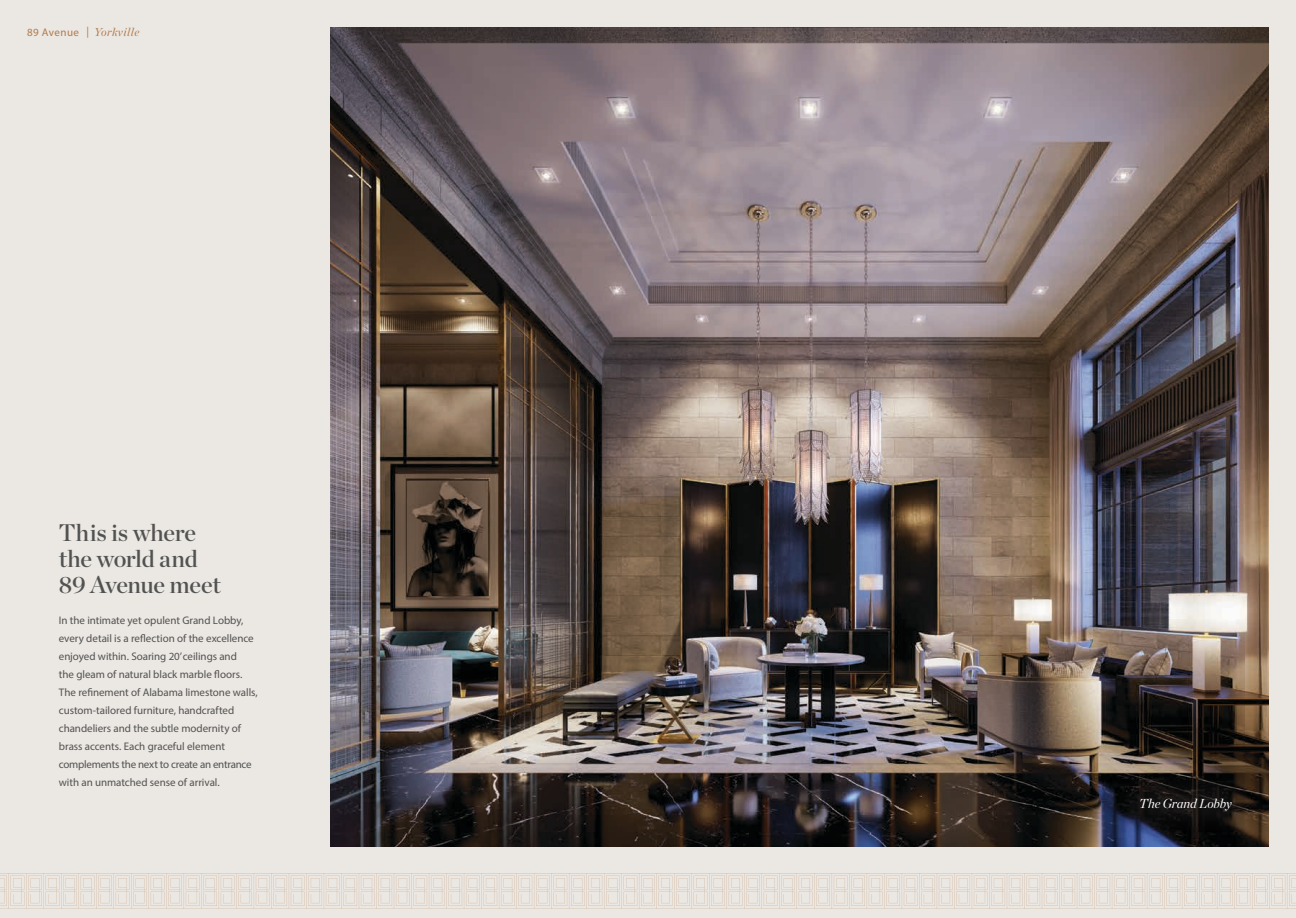
<style>
.page{position:relative;width:1296px;height:918px;background:#ebe7e2}
.page>*{position:absolute;margin:0;border:0;box-sizing:border-box;transform-origin:0 0}
.t1{font:24px/26px "Chronicle Display Semi";letter-spacing:-.015em;color:#515252}
.t2{font:italic 13px "Chronicle Display";letter-spacing:-.01em;color:#fff}
.t3{font:11px/18px "Myriad Pro";letter-spacing:-.005em;color:#515252}
.t4{font:11px "Myriad Pro";letter-spacing:.04em;color:#b27a4a}
.s1{font-family:"Chronicle Display";font-style:italic;font-size:11.5px}
</style>
<div class="page">
<svg style="left:0;top:873px;width:1296px;height:36px"></svg>
<img style="left:330px;top:27px;width:939px;height:820px">
<div style="left:1112px;top:770px;width:148px;height:69px;background:#231f20;opacity:.75"></div>
<p class="t4" style="left:27px;top:25px;width:114px">89 Avenue | <span class="s1">Yorkville</span></p>
<h1 class="t1" style="left:59px;top:517px;width:163px">This is where the world and<br>89 Avenue meet</h1>
<p class="t3" style="left:59px;top:611px;width:200px">In the intimate yet opulent Grand Lobby, every detail is a reflection of the excellence enjoyed within. Soaring 20’ceilings and<br>the gleam of natural black marble floors.<br>The refinement of Alabama limestone walls, custom-tailored furniture, handcrafted chandeliers and the subtle modernity of brass accents. Each graceful element complements the next to create an entrance with an unmatched sense of arrival.</p>
<p class="t2" style="left:1139px;top:794px;width:94px">The Grand Lobby</p>
</div>
